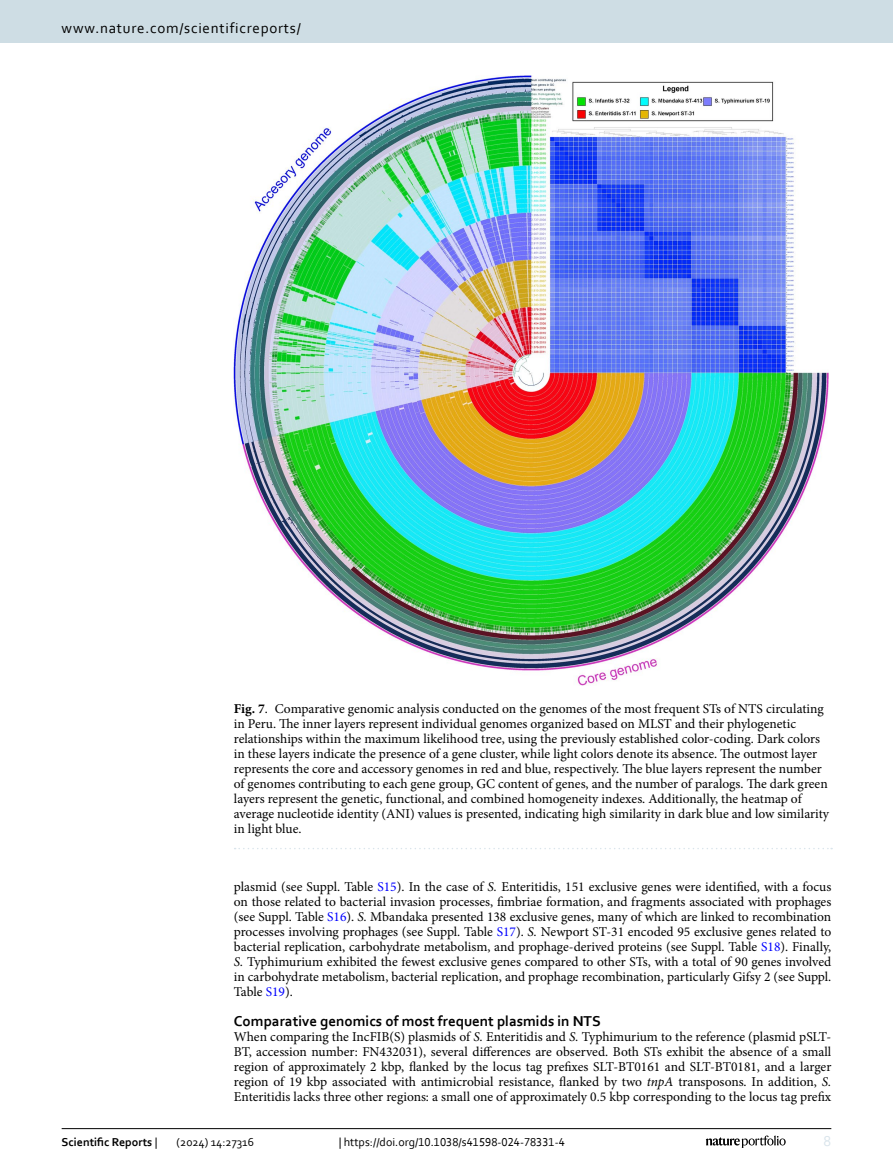
<style>
.page{position:relative;width:893px;height:1174px;background:#fff}
.page>*{position:absolute;margin:0;border:0;box-sizing:border-box;transform-origin:0 0}
.Head_2{font:700 15px "Corbel";color:#000}
.t1{font:15px "Corbel";letter-spacing:.05em;color:#000}
.t2{font:15px "Corbel";color:#d9e4eb}
.Figure_Caption{font:13.5px/15px "Minion Pro";color:#000}
.Body_Text_Indent{font:13.5px/15px "Minion Pro";color:#000;text-align:justify}
.Body_Text{font:13.5px/15px "Minion Pro";letter-spacing:-.005em;color:#000;text-align:justify}
.t3{font:12px "Corbel";color:#000}
.t4{font:700 12px "Corbel";color:#000}
.s1{font-weight:700}
.s2{color:#00f}
.s3{font-style:italic}
.s4{font-weight:400}
</style>
<div class="page">
<img style="left:234px;top:76px;width:595px;height:609px">
<svg style="left:235px;top:848px;width:597px;height:1px"></svg>
<hr style="left:62px;top:1128px;width:769px;height:1px;background:#000">
<svg style="left:706px;top:1135px;width:80px;height:12px"></svg>
<div style="left:0;top:0;width:893px;height:43px;background:#cedde4"></div>
<p class="t1" style="left:62px;top:18px;width:241px">www.nature.com/scientificreports/</p>
<p class="Figure_Caption" style="left:234px;top:701px;width:597px"><span class="s1">Fig. 7</span>. Comparative genomic analysis conducted on the genomes of the most frequent STs of NTS circulating in Peru. The inner layers represent individual genomes organized based on MLST and their phylogenetic relationships within the maximum likelihood tree, using the previously established color-coding. Dark colors in these layers indicate the presence of a gene cluster, while light colors denote its absence. The outmost layer represents the core and accessory genomes in red and blue, respectively. The blue layers represent the number of genomes contributing to each gene group, GC content of genes, and the number of paralogs. The dark green layers represent the genetic, functional, and combined homogeneity indexes. Additionally, the heatmap of average nucleotide identity (ANI) values is presented, indicating high similarity in dark blue and low similarity in light blue.</p>
<p class="Body_Text_Indent" style="left:234px;top:879px;width:599px">plasmid (see Suppl. Table <span class="s2">S15</span>). In the case of <span class="s3">S.</span> Enteritidis, 151 exclusive genes were identified, with a focus on those related to bacterial invasion processes, fimbriae formation, and fragments associated with prophages (see Suppl. Table <span class="s2">S16</span>). <span class="s3">S.</span> Mbandaka presented 138 exclusive genes, many of which are linked to recombination processes involving prophages (see Suppl. Table <span class="s2">S17</span>). <span class="s3">S.</span> Newport ST-31 encoded 95 exclusive genes related to bacterial replication, carbohydrate metabolism, and prophage-derived proteins (see Suppl. Table <span class="s2">S18</span>). Finally, <span class="s3">S.</span> Typhimurium exhibited the fewest exclusive genes compared to other STs, with a total of 90 genes involved in carbohydrate metabolism, bacterial replication, and prophage recombination, particularly Gifsy 2 (see Suppl.<br>Table <span class="s2">S19</span>).</p>
<p class="Head_2" style="left:234px;top:1012px;width:368px">Comparative genomics of most frequent plasmids in NTS</p>
<p class="Body_Text" style="left:234px;top:1029px;width:599px">When comparing the IncFIB(S) plasmids of <span class="s3">S.</span> Enteritidis and <span class="s3">S.</span> Typhimurium to the reference (plasmid pSLT-BT, accession number: FN432031), several differences are observed. Both STs exhibit the absence of a small region of approximately 2 kbp, flanked by the locus tag prefixes SLT-BT0161 and SLT-BT0181, and a larger region of 19 kbp associated with antimicrobial resistance, flanked by two <span class="s3">tnpA</span> transposons. In addition, <span class="s3">S.<br></span>Enteritidis lacks three other regions: a small one of approximately 0.5 kbp corresponding to the locus tag prefix</p>
<p class="t4" style="left:62px;top:1134px;width:97px">Scientific Reports <span class="s4">|</span></p>
<p class="t3" style="left:177px;top:1134px;width:79px">(2024) 14:27316</p>
<p class="t3" style="left:339px;top:1134px;width:228px">| https://doi.org/10.1038/s41598-024-78331-4</p>
<p class="t2" style="left:824px;top:1132px;width:9px">8</p>
</div>
